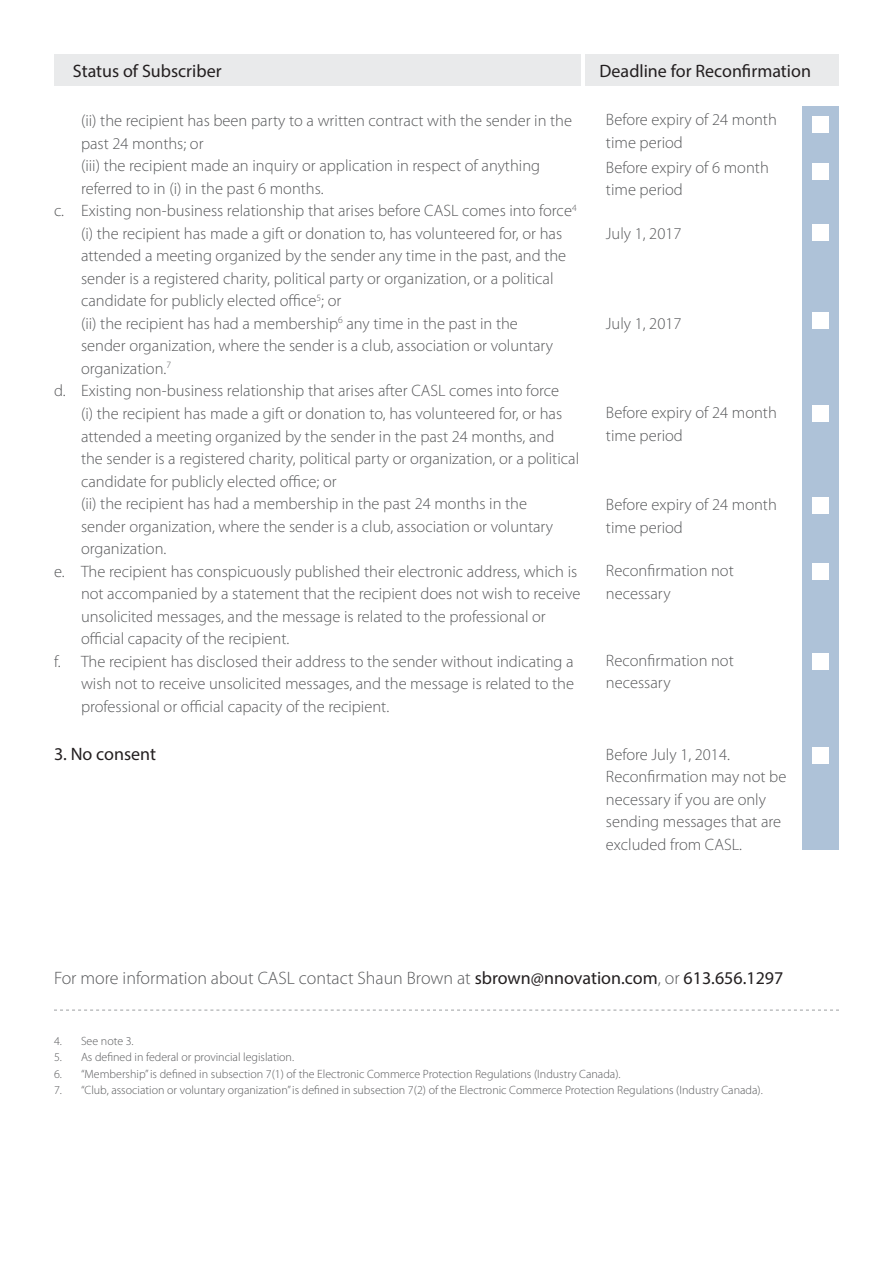
<style>
.page{position:relative;width:893px;height:1263px;background:#fff}
.page>*{position:absolute;margin:0;border:0;box-sizing:border-box;transform-origin:0 0}
.t1{font:300 18px "Myriad Pro";color:#57585a}
.t2{font:18px "Myriad Pro";color:#231f20}
.t3{font:300 16.5px/22.5px "Myriad Pro";color:#57585a}
.t4{font:300 12px "Myriad Pro";color:#57585a}
.s1{font-weight:400;color:#231f20}
</style>
<div class="page">
<div style="left:54px;top:54px;width:526px;height:32px;background:#e9eaeb"></div>
<div style="left:586px;top:54px;width:253px;height:32px;background:#e9eaeb"></div>
<div style="left:802px;top:106px;width:37px;height:744px;background:#aec2d8"></div>
<svg style="left:54px;top:1010px;width:785px;height:1px"></svg>
<div style="left:812px;top:116px;width:17px;height:16px;background:#fff"></div>
<div style="left:812px;top:163px;width:17px;height:16px;background:#fff"></div>
<div style="left:812px;top:225px;width:17px;height:16px;background:#fff"></div>
<div style="left:812px;top:313px;width:17px;height:16px;background:#fff"></div>
<div style="left:812px;top:406px;width:17px;height:16px;background:#fff"></div>
<div style="left:812px;top:498px;width:17px;height:16px;background:#fff"></div>
<div style="left:812px;top:564px;width:17px;height:16px;background:#fff"></div>
<div style="left:812px;top:653px;width:17px;height:17px;background:#fff"></div>
<div style="left:812px;top:747px;width:17px;height:16px;background:#fff"></div>
<p class="t2" style="left:73px;top:60px;width:150px">Status of Subscriber</p>
<p class="t2" style="left:600px;top:60px;width:213px">Deadline for Reconfirmation</p>
<p class="t3" style="left:81px;top:110px;width:493px">(ii) the recipient has been party to a written contract with the sender in the past 24 months; or<br>(iii) the recipient made an inquiry or application in respect of anything referred to in (i) in the past 6 months.</p>
<p class="t3" style="left:81px;top:200px;width:497px;text-indent:-27px">c. Existing non-business relationship that arises before CASL comes into force<sup>4 </sup>(i) the recipient has made a gift or donation to, has volunteered for, or has attended a meeting organized by the sender any time in the past, and the sender is a registered charity, political party or organization, or a political candidate for publicly elected office<sup>5</sup>; or<br>(ii) the recipient has had a membership<sup>6</sup> any time in the past in the<br>sender organization, where the sender is a club, association or voluntary organization.<sup>7</sup></p>
<p class="t3" style="left:81px;top:380px;width:500px;text-indent:-27px">d. Existing non-business relationship that arises after CASL comes into force<br>(i) the recipient has made a gift or donation to, has volunteered for, or has attended a meeting organized by the sender in the past 24 months, and the sender is a registered charity, political party or organization, or a political candidate for publicly elected office; or<br>(ii) the recipient has had a membership in the past 24 months in the<br>sender organization, where the sender is a club, association or voluntary organization.</p>
<p class="t3" style="left:81px;top:560px;width:501px;text-indent:-27px">e. The recipient has conspicuously published their electronic address, which is not accompanied by a statement that the recipient does not wish to receive unsolicited messages, and the message is related to the professional or official capacity of the recipient.</p>
<p class="t3" style="left:81px;top:650px;width:495px;text-align:justify;text-indent:-27px">f. The recipient has disclosed their address to the sender without indicating a wish not to receive unsolicited messages, and the message is related to the professional or official capacity of the recipient.</p>
<p class="t2" style="left:54px;top:742px;width:104px">3. No consent</p>
<p class="t3" style="left:606px;top:108px;width:172px">Before expiry of 24 month time period</p>
<p class="t3" style="left:606px;top:156px;width:164px">Before expiry of 6 month time period</p>
<p class="t3" style="left:606px;top:222px;width:77px">July 1, 2017</p>
<p class="t3" style="left:606px;top:312px;width:77px">July 1, 2017</p>
<p class="t3" style="left:606px;top:401px;width:172px">Before expiry of 24 month time period</p>
<p class="t3" style="left:606px;top:493px;width:172px">Before expiry of 24 month time period</p>
<p class="t3" style="left:606px;top:559px;width:129px">Reconfirmation not necessary</p>
<p class="t3" style="left:606px;top:649px;width:129px">Reconfirmation not necessary</p>
<p class="t3" style="left:606px;top:743px;width:182px">Before July 1, 2014.<br>Reconfirmation may not be necessary if you are only sending messages that are excluded from CASL.</p>
<p class="t1" style="left:54px;top:967px;width:731px">For more information about CASL contact Shaun Brown at <span class="s1">sbrown@nnovation.com</span>, or <span class="s1">613.656.1297</span></p>
<p class="t4" style="left:54px;top:1033px;width:81px">4. See note 3.</p>
<p class="t4" style="left:54px;top:1050px;width:242px">5. As defined in federal or provincial legislation.</p>
<p class="t4" style="left:54px;top:1066px;width:568px">6. “Membership” is defined in subsection 7(1) of the Electronic Commerce Protection Regulations (Industry Canada).</p>
<p class="t4" style="left:54px;top:1083px;width:710px">7. “Club, association or voluntary organization” is defined in subsection 7(2) of the Electronic Commerce Protection Regulations (Industry Canada).</p>
</div>
